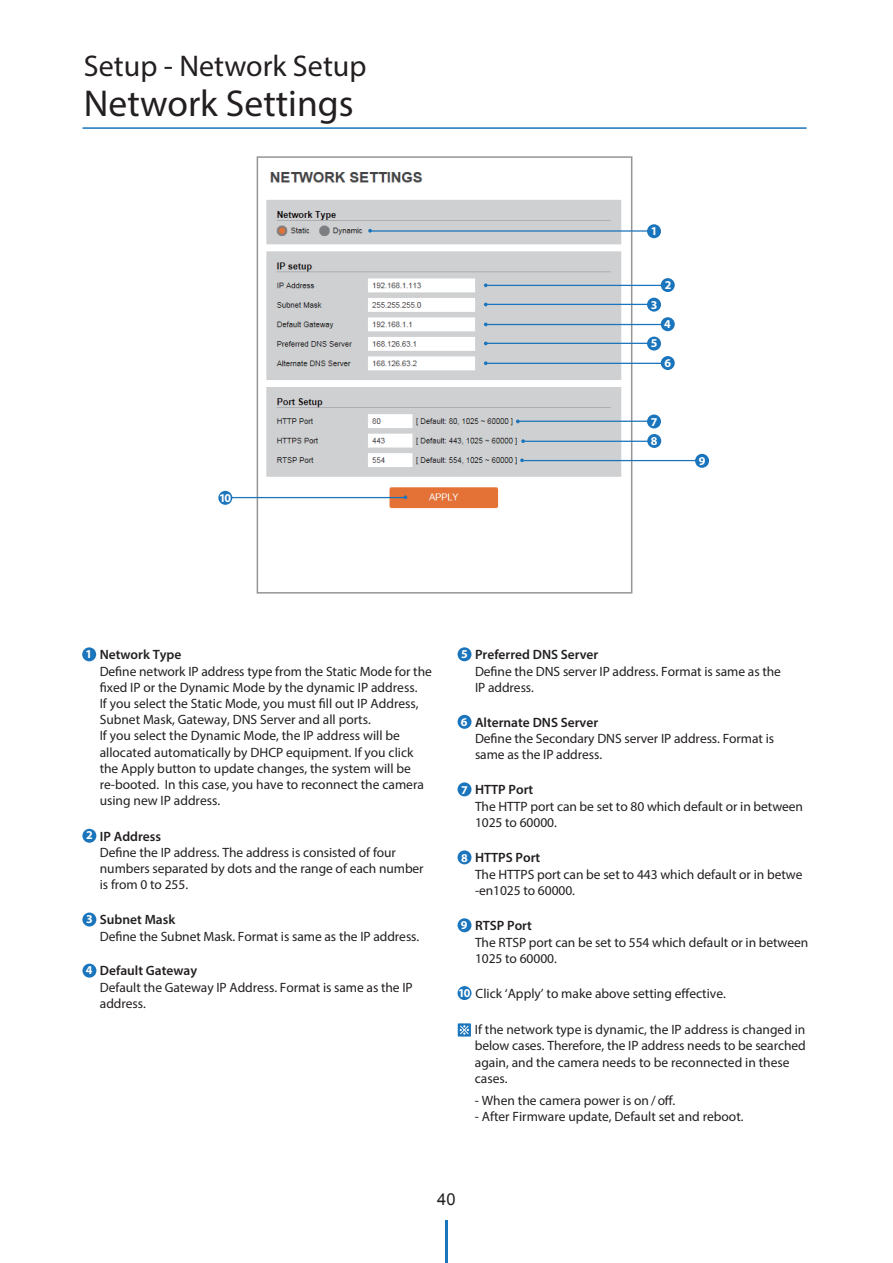
<style>
.page{position:relative;width:893px;height:1263px;background:#fff}
.page>*{position:absolute;margin:0;border:0;box-sizing:border-box;transform-origin:0 0}
.t1{font:37.5px "Myriad Pro";color:#231f20}
.t2{font:30px "Myriad Pro";color:#231f20}
.t3{font:13.5px/16.4px "Myriad Pro";letter-spacing:-.005em;color:#231f20}
.t4{font:700 12px/19.2px "Myriad Pro";color:#fff}
.s1{font-weight:700;font-size:12px;color:#fff}
.s2{font-weight:600}
</style>
<div class="page">
<hr style="left:445px;top:1220px;width:2px;height:43px;background:#1b75bc">
<hr style="left:82px;top:127px;width:724px;height:2px;background:#1b75bc">
<img style="left:260px;top:172px;width:369px;height:337px">
<div style="left:257px;top:156px;width:375px;height:438px;border:2px solid #939598"></div>
<div style="left:647px;top:224px;width:14px;height:14px;background:#1b75bc;border-radius:50%"></div>
<hr style="left:371px;top:230px;width:279px;height:2px;background:#1b75bc">
<svg style="left:368px;top:229px;width:4px;height:4px"></svg>
<div style="left:647px;top:298px;width:14px;height:14px;background:#1b75bc;border-radius:50%"></div>
<hr style="left:486px;top:304px;width:164px;height:1px;background:#1b75bc">
<hr style="left:487px;top:285px;width:178px;height:1px;background:#1b75bc">
<svg style="left:484px;top:283px;width:4px;height:4px"></svg>
<div style="left:661px;top:278px;width:14px;height:14px;background:#1b75bc;border-radius:50%"></div>
<div style="left:647px;top:337px;width:14px;height:14px;background:#1b75bc;border-radius:50%"></div>
<hr style="left:486px;top:343px;width:165px;height:1px;background:#1b75bc">
<hr style="left:486px;top:324px;width:178px;height:1px;background:#1b75bc">
<div style="left:661px;top:317px;width:14px;height:14px;background:#1b75bc;border-radius:50%"></div>
<hr style="left:487px;top:363px;width:175px;height:1px;background:#1b75bc">
<svg style="left:484px;top:361px;width:4px;height:4px"></svg>
<div style="left:661px;top:356px;width:14px;height:14px;background:#1b75bc;border-radius:50%"></div>
<div style="left:647px;top:415px;width:14px;height:13px;background:#1b75bc;border-radius:50%"></div>
<hr style="left:518px;top:421px;width:132px;height:1px;background:#1b75bc">
<hr style="left:524px;top:441px;width:127px;height:1px;background:#1b75bc">
<svg style="left:521px;top:439px;width:4px;height:4px"></svg>
<div style="left:647px;top:434px;width:14px;height:14px;background:#1b75bc;border-radius:50%"></div>
<div style="left:695px;top:454px;width:14px;height:14px;background:#1b75bc;border-radius:50%"></div>
<hr style="left:521px;top:460px;width:176px;height:1px;background:#1b75bc">
<svg style="left:520px;top:458px;width:4px;height:4px"></svg>
<hr style="left:230px;top:497px;width:176px;height:1px;background:#1b75bc">
<svg style="left:403px;top:495px;width:4px;height:4px"></svg>
<div style="left:218px;top:491px;width:14px;height:14px;background:#1b75bc;border-radius:50%"></div>
<div style="left:82px;top:647px;width:14px;height:14px;background:#1b75bc;border-radius:50%"></div>
<div style="left:82px;top:829px;width:14px;height:14px;background:#1b75bc;border-radius:50%"></div>
<div style="left:82px;top:913px;width:14px;height:14px;background:#1b75bc;border-radius:50%"></div>
<div style="left:82px;top:964px;width:14px;height:14px;background:#1b75bc;border-radius:50%"></div>
<div style="left:457px;top:647px;width:14px;height:14px;background:#1b75bc;border-radius:50%"></div>
<div style="left:457px;top:715px;width:14px;height:14px;background:#1b75bc;border-radius:50%"></div>
<div style="left:457px;top:782px;width:14px;height:14px;background:#1b75bc;border-radius:50%"></div>
<div style="left:457px;top:850px;width:14px;height:14px;background:#1b75bc;border-radius:50%"></div>
<div style="left:457px;top:918px;width:14px;height:14px;background:#1b75bc;border-radius:50%"></div>
<div style="left:457px;top:986px;width:14px;height:14px;background:#1b75bc;border-radius:50%"></div>
<div style="left:458px;top:1023px;width:13px;height:14px;background:#1b75bc"></div>
<svg style="left:459px;top:1025px;width:10px;height:10px"></svg>
<h2 class="t2" style="left:84px;top:55px;width:284px">Setup - Network Setup</h2>
<h1 class="t1" style="left:84px;top:89px;width:271px">Network Settings</h1>
<p class="t4" style="left:219px;top:488px;width:14px">10</p>
<p class="t4" style="left:651px;top:221px;width:8px">1</p>
<p class="t4" style="left:651px;top:295px;width:8px">3</p>
<p class="t4" style="left:665px;top:275px;width:8px">2</p>
<p class="t4" style="left:664px;top:314px;width:8px">4</p>
<p class="t4" style="left:664px;top:353px;width:8px">6</p>
<p class="t4" style="left:651px;top:334px;width:8px">5</p>
<p class="t4" style="left:651px;top:412px;width:8px">7<br>8</p>
<p class="t4" style="left:699px;top:451px;width:8px">9</p>
<p class="t3" style="left:100px;top:647px;width:334px;text-indent:-14px"><span class="s1">1</span> <span class="s2">Network Type<br></span>Define network IP address type from the Static Mode for the fixed IP or the Dynamic Mode by the dynamic IP address.<br>If you select the Static Mode, you must fill out IP Address, Subnet Mask, Gateway, DNS Server and all ports.<br>If you select the Dynamic Mode, the IP address will be allocated automatically by DHCP equipment. If you click the Apply button to update changes, the system will be re-booted. In this case, you have to reconnect the camera using new IP address.</p>
<p class="t3" style="left:100px;top:829px;width:325px;text-indent:-14px"><span class="s1">2</span> <span class="s2">IP Address<br></span>Define the IP address. The address is consisted of four numbers separated by dots and the range of each number is from 0 to 255.</p>
<p class="t3" style="left:100px;top:912px;width:321px;text-indent:-14px"><span class="s1">3</span> <span class="s2">Subnet Mask<br></span>Define the Subnet Mask. Format is same as the IP address.</p>
<p class="t3" style="left:100px;top:964px;width:314px;text-indent:-14px"><span class="s1">4</span> <span class="s2">Default Gateway<br></span>Default the Gateway IP Address. Format is same as the IP address.</p>
<p class="t3" style="left:475px;top:647px;width:307px;text-indent:-14px"><span class="s1">5</span> <span class="s2">Preferred DNS Server<br></span>Define the DNS server IP address. Format is same as the<br>IP address.</p>
<p class="t3" style="left:475px;top:715px;width:301px;text-indent:-14px"><span class="s1">6</span> <span class="s2">Alternate DNS Server<br></span>Define the Secondary DNS server IP address. Format is same as the IP address.</p>
<p class="t3" style="left:475px;top:782px;width:330px;text-indent:-14px"><span class="s1">7</span> <span class="s2">HTTP Port<br></span>The HTTP port can be set to 80 which default or in between<br>1025 to 60000.</p>
<p class="t3" style="left:475px;top:850px;width:329px;text-indent:-14px"><span class="s1">8</span> <span class="s2">HTTPS Port<br></span>The HTTPS port can be set to 443 which default or in betwe -en1025 to 60000.</p>
<p class="t3" style="left:475px;top:918px;width:335px;text-indent:-14px"><span class="s1">9</span> <span class="s2">RTSP Port<br></span>The RTSP port can be set to 554 which default or in between<br>1025 to 60000.</p>
<p class="t3" style="left:475px;top:986px;width:252px">Click ‘Apply’ to make above setting effective.</p>
<p class="t4" style="left:458px;top:983px;width:14px">10</p>
<p class="t3" style="left:475px;top:1022px;width:332px">If the network type is dynamic, the IP address is changed in below cases. Therefore, the IP address needs to be searched again, and the camera needs to be reconnected in these cases.</p>
<p class="t3" style="left:475px;top:1093px;width:202px">- When the camera power is on / off.</p>
<p class="t3" style="left:475px;top:1109px;width:270px">- After Firmware update, Default set and reboot.</p>
</div>
